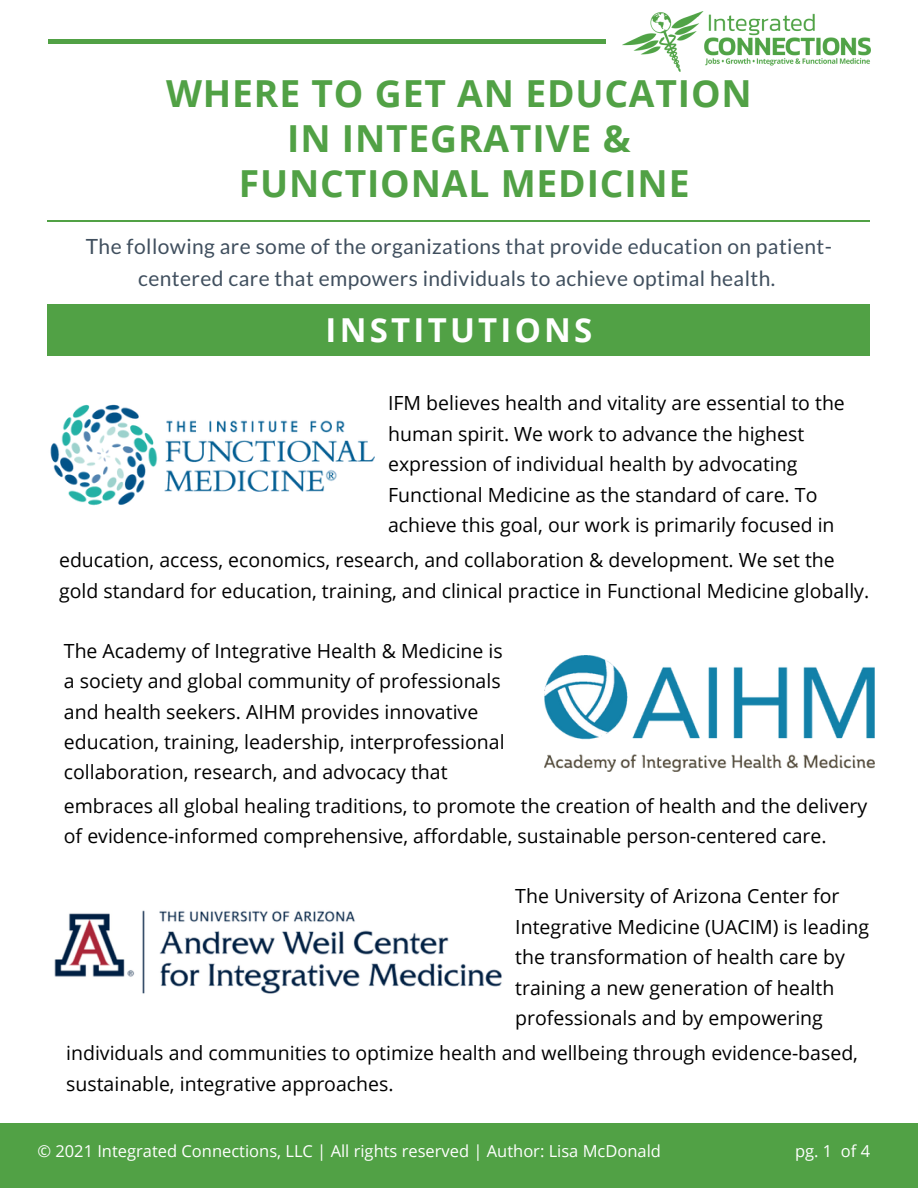
<style>
.page{position:relative;width:918px;height:1188px;background:#fff}
.page>*{position:absolute;margin:0;border:0;box-sizing:border-box;transform-origin:0 0}
.t1{font:700 37.2px "Open Sans";letter-spacing:.02em;color:#51a145}
.t2{font:700 33px "Open Sans";letter-spacing:.1em;color:#fff}
.t3{font:21px/31.5px "Lato";letter-spacing:.02em;color:#404f5e;text-align:center}
.t4{font:19.5px/30.3px "Open Sans";color:#000}
.t5{font:16.5px "Open Sans";color:#fff}
</style>
<div class="page">
<div style="left:0;top:1123px;width:918px;height:65px;background:#51a145"></div>
<div style="left:48px;top:39px;width:558px;height:5px;background:#51a145"></div>
<img style="left:623px;top:11px;width:247px;height:60px">
<hr style="left:48px;top:221px;width:822px;height:1px;background:#51a145">
<div style="left:48px;top:304px;width:822px;height:52px;background:#51a145"></div>
<img style="left:50px;top:404px;width:325px;height:102px">
<img style="left:544px;top:656px;width:331px;height:115px">
<img style="left:54px;top:910px;width:448px;height:84px">
<p class="t1" style="left:166px;top:67px;width:587px">WHERE TO GET AN EDUCATION</p>
<p class="t1" style="left:287px;top:112px;width:345px">IN INTEGRATIVE &amp;</p>
<p class="t1" style="left:239px;top:157px;width:452px">FUNCTIONAL MEDICINE</p>
<p class="t3" style="left:86px;top:230px;width:748px">The following are some of the organizations that provide education on patient&shy;centered care that empowers individuals to achieve optimal health.</p>
<p class="t2" style="left:326px;top:306px;width:268px">INSTITUTIONS</p>
<p class="t4" style="left:388px;top:388px;width:458px">IFM believes health and vitality are essential to the human spirit. We work to advance the highest expression of individual health by advocating Functional Medicine as the standard of care. To achieve this goal, our work is primarily focused in</p>
<p class="t4" style="left:59px;top:544px;width:812px">education, access, economics, research, and collaboration &amp; development. We set the gold standard for education, training, and clinical practice in Functional Medicine globally.</p>
<p class="t4" style="left:64px;top:635px;width:442px">The Academy of Integrative Health &amp; Medicine is a society and global community of professionals and health seekers. AIHM provides innovative education, training, leadership, interprofessional collaboration, research, and advocacy that</p>
<p class="t4" style="left:64px;top:790px;width:805px">embraces all global healing traditions, to promote the creation of health and the delivery of evidence-informed comprehensive, affordable, sustainable person-centered care.</p>
<p class="t4" style="left:515px;top:881px;width:355px">The University of Arizona Center for Integrative Medicine (UACIM) is leading the transformation of health care by training a new generation of health professionals and by empowering</p>
<p class="t4" style="left:66px;top:1037px;width:793px">individuals and communities to optimize health and wellbeing through evidence-based, sustainable, integrative approaches.</p>
<p class="t5" style="left:37px;top:1139px;width:625px">© 2021 Integrated Connections, LLC | All rights reserved | Author: Lisa McDonald</p>
<p class="t5" style="left:795px;top:1139px;width:77px">pg. 1 of 4</p>
</div>
